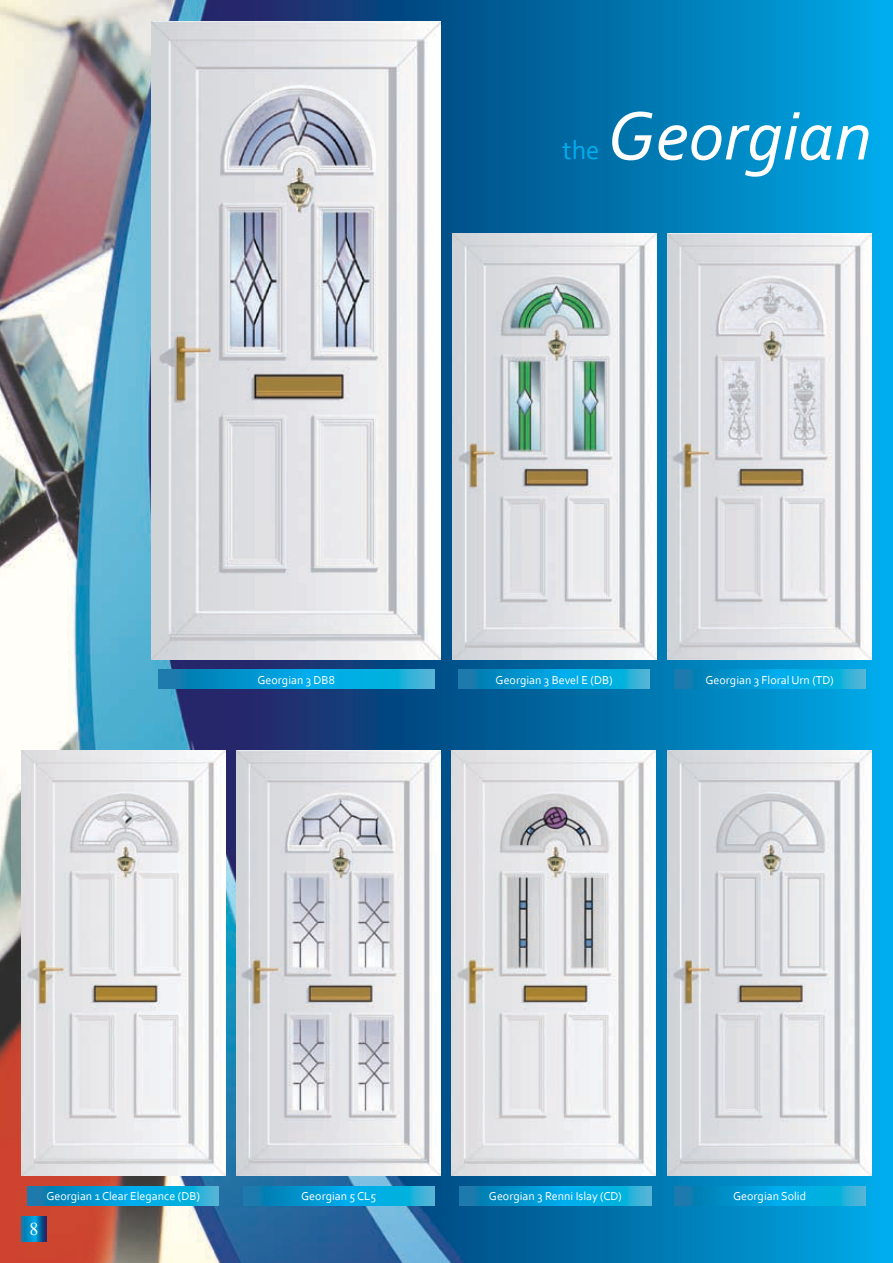
<style>
.page{position:relative;width:893px;height:1263px;background:#fff}
.page>*{position:absolute;margin:0;border:0;box-sizing:border-box;transform-origin:0 0}
.t1{font:italic 72px "Corbel";color:#fff}
.t2{font:27px "Corbel";color:#00aeef}
.t3{font:18px "Times New Roman";color:#fff}
.t4{font:12px "Corbel";color:#fff}
</style>
<div class="page">
<img style="left:0;top:0;width:893px;height:1263px">
<svg style="left:21px;top:1216px;width:26px;height:26px"></svg>
<img style="left:668px;top:750px;width:204px;height:426px">
<img style="left:452px;top:234px;width:204px;height:425px">
<img style="left:452px;top:750px;width:204px;height:426px">
<img style="left:237px;top:750px;width:204px;height:426px">
<img style="left:668px;top:234px;width:204px;height:425px">
<img style="left:152px;top:21px;width:289px;height:638px">
<svg style="left:459px;top:670px;width:191px;height:19px;background:#0a9ed3"></svg>
<svg style="left:674px;top:670px;width:191px;height:19px;background:#0a9ed3"></svg>
<svg style="left:674px;top:1186px;width:191px;height:19px;background:#0a9ed3"></svg>
<svg style="left:243px;top:1186px;width:191px;height:19px;background:#0a9ed3"></svg>
<svg style="left:460px;top:1186px;width:191px;height:19px;background:#0a9ed3"></svg>
<svg style="left:158px;top:670px;width:276px;height:19px;background:#0a9ed3"></svg>
<img style="left:21px;top:750px;width:204px;height:426px">
<svg style="left:28px;top:1186px;width:191px;height:19px;background:#0a9ed3"></svg>
<h2 class="t2" style="left:562px;top:134px;width:39px">the</h2>
<h1 class="t1" style="left:607px;top:91px;width:266px">Georgian</h1>
<p class="t4" style="left:258px;top:672px;width:79px">Georgian 3 DB8</p>
<p class="t4" style="left:496px;top:672px;width:119px">Georgian 3 Bevel E (DB)</p>
<p class="t4" style="left:706px;top:672px;width:130px">Georgian 3 Floral Urn (TD)</p>
<h3 class="t3" style="left:30px;top:1217px;width:10px">8</h3>
<p class="t4" style="left:47px;top:1189px;width:155px">Georgian 1 Clear Elegance (DB)</p>
<p class="t4" style="left:301px;top:1189px;width:76px">Georgian 5 CL5</p>
<p class="t4" style="left:489px;top:1189px;width:134px">Georgian 3 Renni Islay (CD)</p>
<p class="t4" style="left:733px;top:1189px;width:74px">Georgian Solid</p>
</div>
